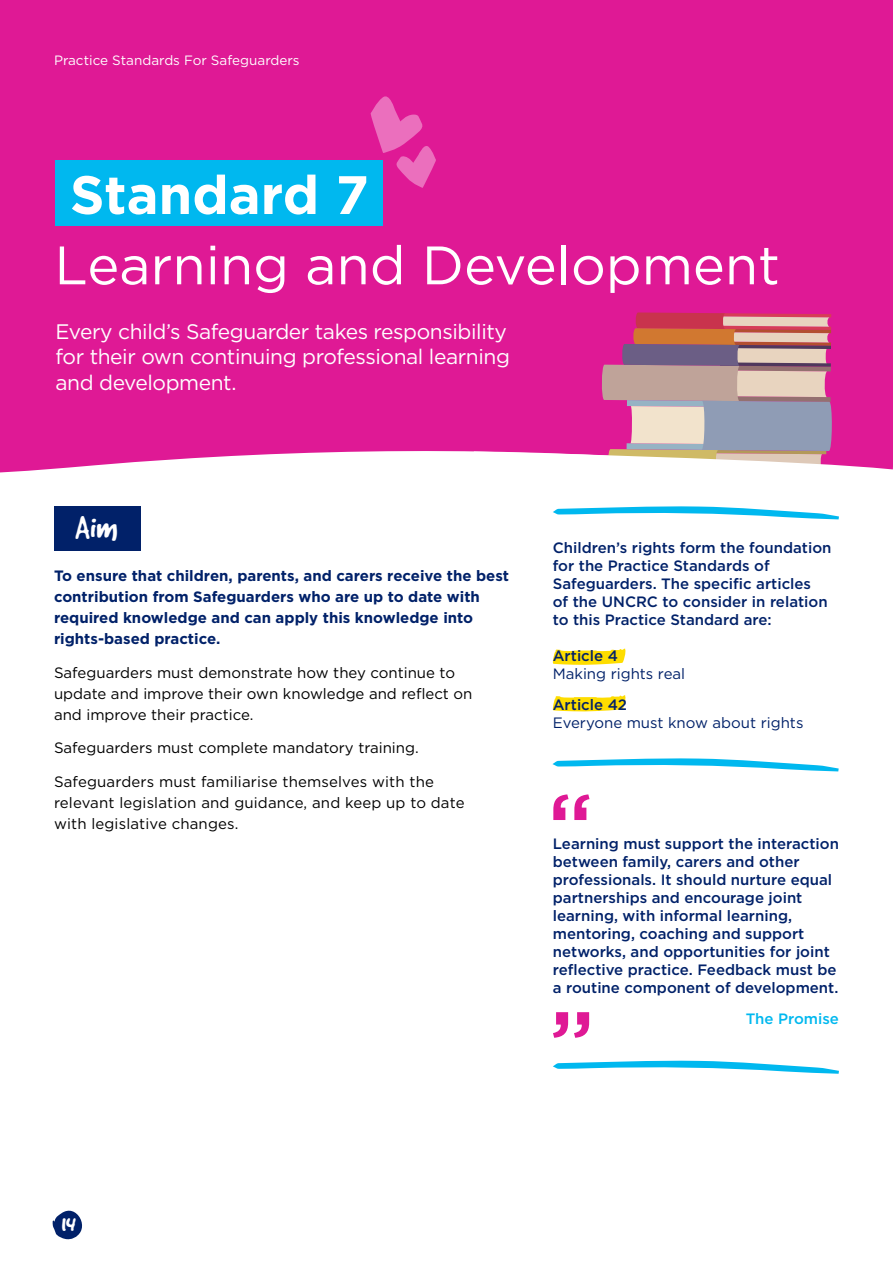
<style>
.page{position:relative;width:893px;height:1263px;background:#fff}
.page>*{position:absolute;margin:0;border:0;box-sizing:border-box;transform-origin:0 0}
.t1{font:54px "Gotham";color:#fff}
.t2{font:700 54px "Gotham";color:#fff}
.t3{font:36px "Good Dog";color:#fff}
.t4{font:27px "Good Dog";color:#fff}
.t5{font:21px/25.2px "Gotham";letter-spacing:-.02em;color:#fff}
.t6{font:500 15px/18px "Gotham";color:#012169}
.t7{font:15px/21px "Gotham";color:#000}
.t8{font:700 15px/21px "Gotham";color:#012169}
.t9{font:15px "Gotham";color:#012169}
.t10{font:500 15px "Gotham";color:#00b8ef}
.t11{font:13.5px "Gotham";color:#fff}
</style>
<div class="page">
<div style="left:0;top:0;width:893px;height:409px;background:#df1995"></div>
<svg style="left:0;top:409px;width:893px;height:64px;fill:#df1995"></svg>
<svg style="left:553px;top:648px;width:72px;height:17px"></svg>
<svg style="left:553px;top:794px;width:36px;height:26px"></svg>
<svg style="left:553px;top:1012px;width:36px;height:26px"></svg>
<div style="left:55px;top:160px;width:328px;height:66px;background:#00b8ef"></div>
<svg style="left:370px;top:92px;width:67px;height:96px"></svg>
<div style="left:54px;top:506px;width:86px;height:45px;background:#012169"></div>
<svg style="left:552px;top:758px;width:287px;height:13px"></svg>
<svg style="left:553px;top:1060px;width:286px;height:14px"></svg>
<svg style="left:553px;top:695px;width:72px;height:16px"></svg>
<svg style="left:601px;top:312px;width:232px;height:139px"></svg>
<svg style="left:474px;top:451px;width:419px;height:69px"></svg>
<svg style="left:553px;top:506px;width:286px;height:13px"></svg>
<svg style="left:53px;top:1210px;width:29px;height:30px"></svg>
<p class="t11" style="left:54px;top:51px;width:247px">Practice Standards For Safeguarders</p>
<h1 class="t2" style="left:70px;top:159px;width:300px">Standard 7</h1>
<h1 class="t1" style="left:54px;top:231px;width:727px">Learning and Development</h1>
<h3 class="t5" style="left:56px;top:319px;width:456px">Every child’s Safeguarder takes responsibility for their own continuing professional learning and development.</h3>
<h2 class="t3" style="left:75px;top:509px;width:44px">Aim</h2>
<p class="t8" style="left:54px;top:565px;width:457px">To ensure that children, parents, and carers receive the best contribution from Safeguarders who are up to date with required knowledge and can apply this knowledge into rights-based practice.</p>
<p class="t7" style="left:54px;top:661px;width:420px">Safeguarders must demonstrate how they continue to update and improve their own knowledge and reflect on and improve their practice.</p>
<p class="t7" style="left:54px;top:737px;width:366px">Safeguarders must complete mandatory training.</p>
<p class="t7" style="left:54px;top:771px;width:412px">Safeguarders must familiarise themselves with the relevant legislation and guidance, and keep up to date with legislative changes.</p>
<p class="t6" style="left:553px;top:539px;width:280px">Children’s rights form the foundation for the Practice Standards of Safeguarders. The specific articles<br>of the UNCRC to consider in relation to this Practice Standard are:</p>
<p class="t6" style="left:553px;top:647px;width:67px">Article 4</p>
<p class="t9" style="left:553px;top:664px;width:134px">Making rights real</p>
<p class="t6" style="left:553px;top:695px;width:76px">Article 42</p>
<p class="t9" style="left:553px;top:713px;width:252px">Everyone must know about rights</p>
<p class="t6" style="left:553px;top:835px;width:288px">Learning must support the interaction between family, carers and other professionals. It should nurture equal partnerships and encourage joint learning, with informal learning, mentoring, coaching and support networks, and opportunities for joint reflective practice. Feedback must be a routine component of development.</p>
<p class="t10" style="left:746px;top:1009px;width:95px">The Promise</p>
<h3 class="t4" style="left:61px;top:1209px;width:16px">14</h3>
</div>
